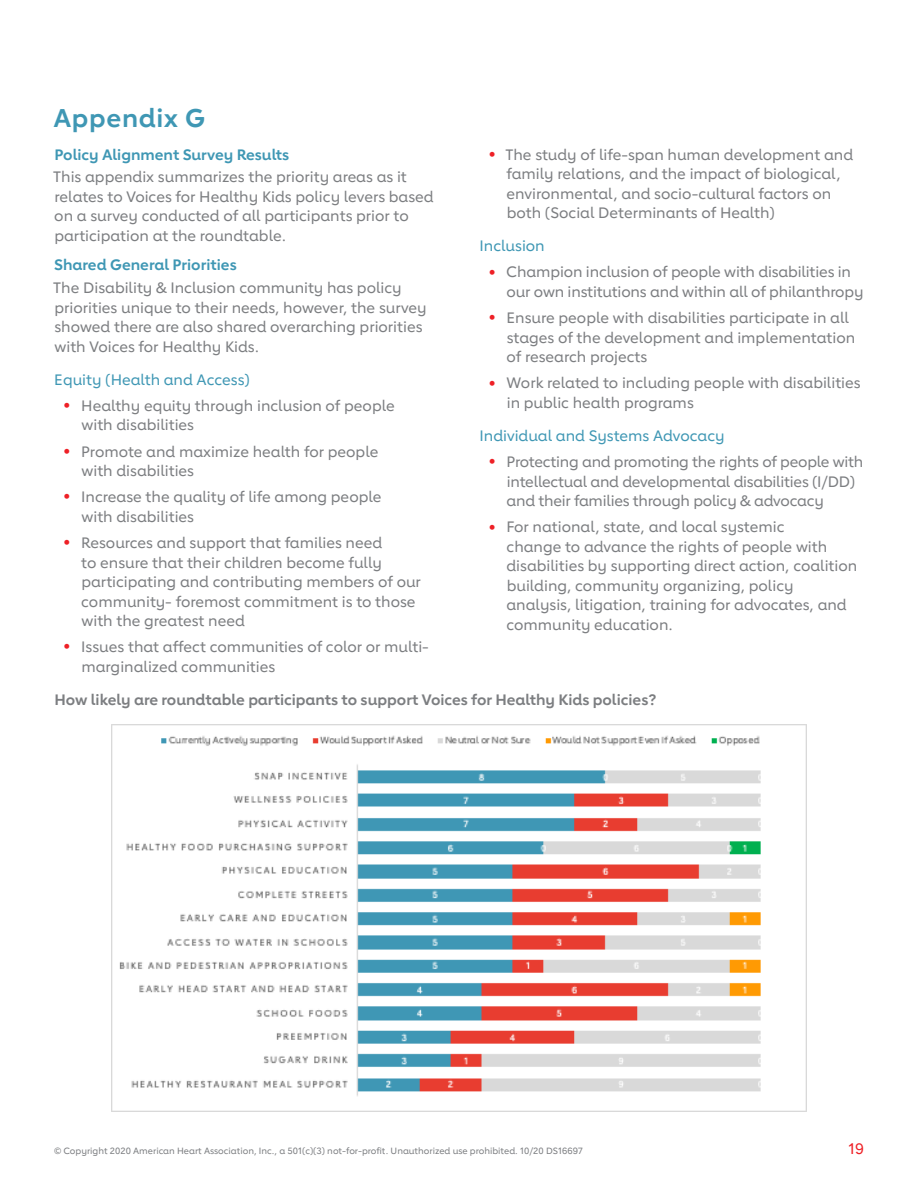
<style>
.page{position:relative;width:918px;height:1188px;background:#fff}
.page>*{position:absolute;margin:0;border:0;box-sizing:border-box;transform-origin:0 0}
.Section_title{font:700 25.5px "Lub Dub";letter-spacing:.025em;color:#3f97b4}
.bullets{font:500 15px/19.5px "Lub Dub";color:#7c7e81}
.body_10_13{font:500 15px/19.5px "Lub Dub";color:#7c7e81}
.subhead_sm_10_13{font:700 15px "Lub Dub";color:#7c7e81}
.sub-subhead{font:500 15px "Lub Dub";color:#3f97b4}
.subsection{font:700 15px "Lub Dub";color:#3f97b4}
.t1{font:500 15px "Lub Dub";color:#ee2026}
.t2{font:500 9px "Lub Dub";color:#7c7e81}
.s1{font-size:21px;color:#ee2026}
</style>
<div class="page">
<img style="left:111px;top:724px;width:696px;height:388px">
<h2 class="Section_title" style="left:53px;top:103px;width:154px">Appendix G</h2>
<h3 class="subsection" style="left:55px;top:145px;width:236px">Policy Alignment Survey Results</h3>
<p class="body_10_13" style="left:53px;top:167px;width:382px">This appendix summarizes the priority areas as it relates to Voices for Healthy Kids policy levers based on a survey conducted of all participants prior to participation at the roundtable.</p>
<h3 class="subsection" style="left:54px;top:256px;width:184px">Shared General Priorities</h3>
<p class="body_10_13" style="left:53px;top:278px;width:375px">The Disability &amp; Inclusion community has policy priorities unique to their needs, however, the survey showed there are also shared overarching priorities with Voices for Healthy Kids.</p>
<p class="sub-subhead" style="left:54px;top:370px;width:197px">Equity (Health and Access)</p>
<p class="bullets" style="left:82px;top:396px;width:315px;text-indent:-19px"><span class="s1">•</span> Healthy equity through inclusion of people with disabilities</p>
<p class="bullets" style="left:82px;top:441px;width:298px;text-indent:-19px"><span class="s1">•</span> Promote and maximize health for people with disabilities</p>
<p class="bullets" style="left:82px;top:487px;width:301px;text-indent:-19px"><span class="s1">•</span> Increase the quality of life among people with disabilities</p>
<p class="bullets" style="left:81px;top:533px;width:341px;text-indent:-18px"><span class="s1">•</span> Resources and support that families need<br>to ensure that their children become fully participating and contributing members of our community- foremost commitment is to those with the greatest need</p>
<p class="bullets" style="left:82px;top:637px;width:349px;text-indent:-19px"><span class="s1">•</span> Issues that affect communities of color or multi&shy;marginalized communities</p>
<p class="bullets" style="left:507px;top:144px;width:348px;text-indent:-18px"><span class="s1">•</span> The study of life-span human development and family relations, and the impact of biological, environmental, and socio-cultural factors on both (Social Determinants of Health)</p>
<p class="sub-subhead" style="left:480px;top:237px;width:67px">Inclusion</p>
<p class="bullets" style="left:507px;top:262px;width:359px;text-indent:-18px"><span class="s1">•</span> Champion inclusion of people with disabilities in our own institutions and within all of philanthropy</p>
<p class="bullets" style="left:507px;top:308px;width:350px;text-indent:-18px"><span class="s1">•</span> Ensure people with disabilities participate in all stages of the development and implementation of research projects</p>
<p class="bullets" style="left:507px;top:373px;width:355px;text-indent:-19px"><span class="s1">•</span> Work related to including people with disabilities in public health programs</p>
<p class="sub-subhead" style="left:480px;top:427px;width:247px">Individual and Systems Advocacy</p>
<p class="bullets" style="left:507px;top:452px;width:358px;text-indent:-18px"><span class="s1">•</span> Protecting and promoting the rights of people with intellectual and developmental disabilities (I/DD) and their families through policy &amp; advocacy</p>
<p class="bullets" style="left:507px;top:517px;width:352px;text-indent:-18px"><span class="s1">•</span> For national, state, and local systemic<br>change to advance the rights of people with disabilities by supporting direct action, coalition building, community organizing, policy analysis, litigation, training for advocates, and community education.</p>
<p class="subhead_sm_10_13" style="left:55px;top:691px;width:603px">How likely are roundtable participants to support Voices for Healthy Kids policies?</p>
<p class="t2" style="left:54px;top:1146px;width:531px">© Copyright 2020 American Heart Association, Inc., a 501(c)(3) not-for-profit. Unauthorized use prohibited. 10/20 DS16697</p>
<p class="t1" style="left:848px;top:1140px;width:17px">19</p>
</div>
